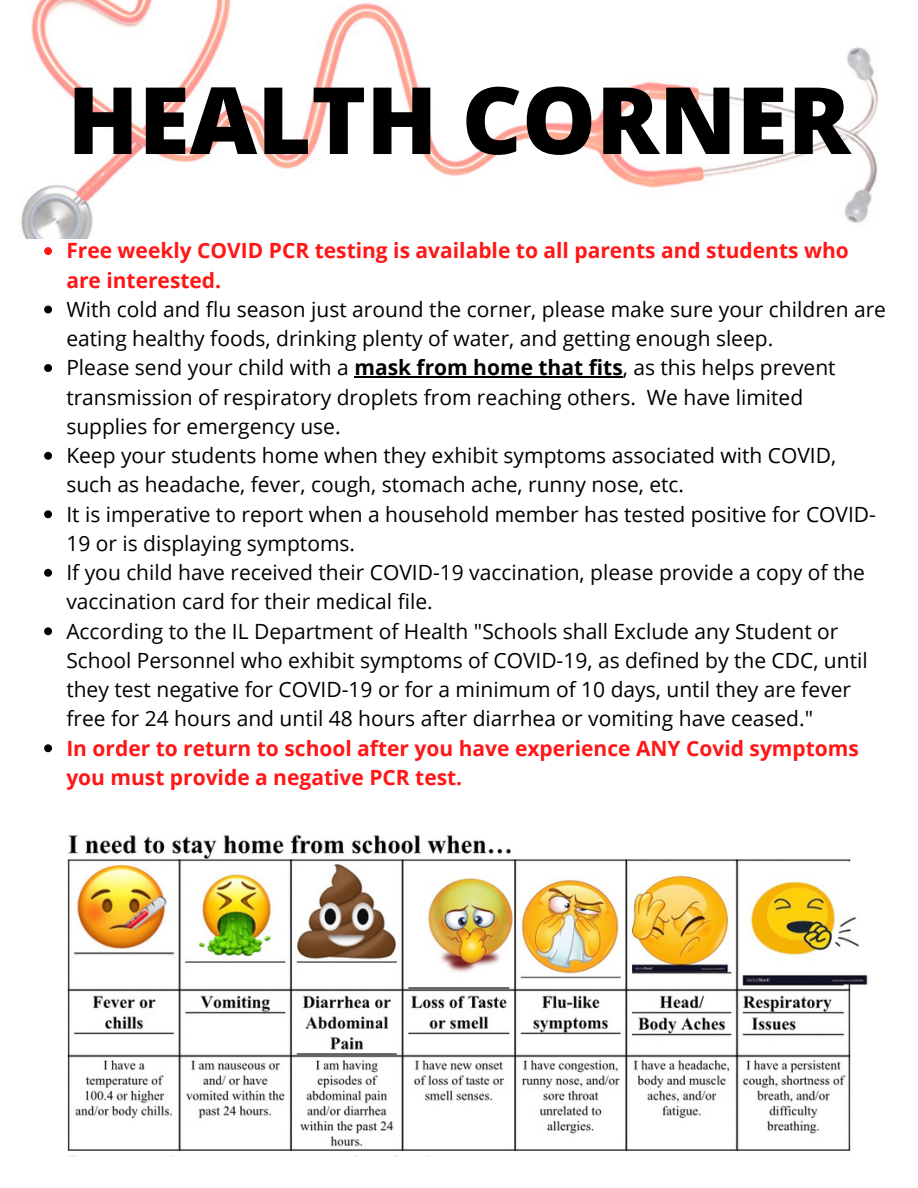
<style>
.page{position:relative;width:918px;height:1188px;background:#fff}
.page>*{position:absolute;margin:0;border:0;box-sizing:border-box;transform-origin:0 0}
.t1{font:800 93px "Open Sans";color:#000}
.t2{font:21px/29.2px "Open Sans";color:#000}
.t3{font:700 21px/29.2px "Open Sans";color:#ff1616}
.s1{font-weight:700}
</style>
<div class="page">
<img style="left:67px;top:834px;width:801px;height:323px">
<svg style="left:44px;top:247px;width:8px;height:8px"></svg>
<svg style="left:44px;top:306px;width:8px;height:7px"></svg>
<svg style="left:44px;top:364px;width:8px;height:8px"></svg>
<hr style="left:354px;top:376px;width:269px;height:2px;background:#000">
<svg style="left:44px;top:452px;width:8px;height:8px"></svg>
<svg style="left:44px;top:510px;width:8px;height:8px"></svg>
<svg style="left:44px;top:569px;width:8px;height:8px"></svg>
<svg style="left:44px;top:627px;width:8px;height:8px"></svg>
<svg style="left:44px;top:744px;width:8px;height:8px"></svg>
<img style="left:21px;top:0;width:858px;height:238px">
<p class="t1" style="left:67px;top:55px;width:785px">HEALTH CORNER</p>
<p class="t3" style="left:66px;top:236px;width:784px">Free weekly COVID PCR testing is available to all parents and students who are interested.</p>
<p class="t2" style="left:66px;top:294px;width:821px">With cold and flu season just around the corner, please make sure your children are eating healthy foods, drinking plenty of water, and getting enough sleep.</p>
<p class="t2" style="left:66px;top:353px;width:771px">Please send your child with a <span class="s1">mask from home that fits</span>, as this helps prevent transmission of respiratory droplets from reaching others. We have limited supplies for emergency use.</p>
<p class="t2" style="left:66px;top:440px;width:771px">Keep your students home when they exhibit symptoms associated with COVID, such as headache, fever, cough, stomach ache, runny nose, etc.</p>
<p class="t2" style="left:66px;top:499px;width:811px">It is imperative to report when a household member has tested positive for COVID-<br>19 or is displaying symptoms.</p>
<p class="t2" style="left:66px;top:557px;width:800px">If you child have received their COVID-19 vaccination, please provide a copy of the vaccination card for their medical file.</p>
<p class="t2" style="left:66px;top:616px;width:803px">According to the IL Department of Health "Schools shall Exclude any Student or School Personnel who exhibit symptoms of COVID-19, as defined by the CDC, until they test negative for COVID-19 or for a minimum of 10 days, until they are fever free for 24 hours and until 48 hours after diarrhea or vomiting have ceased."</p>
<p class="t3" style="left:66px;top:733px;width:794px">In order to return to school after you have experience ANY Covid symptoms you must provide a negative PCR test.</p>
</div>
